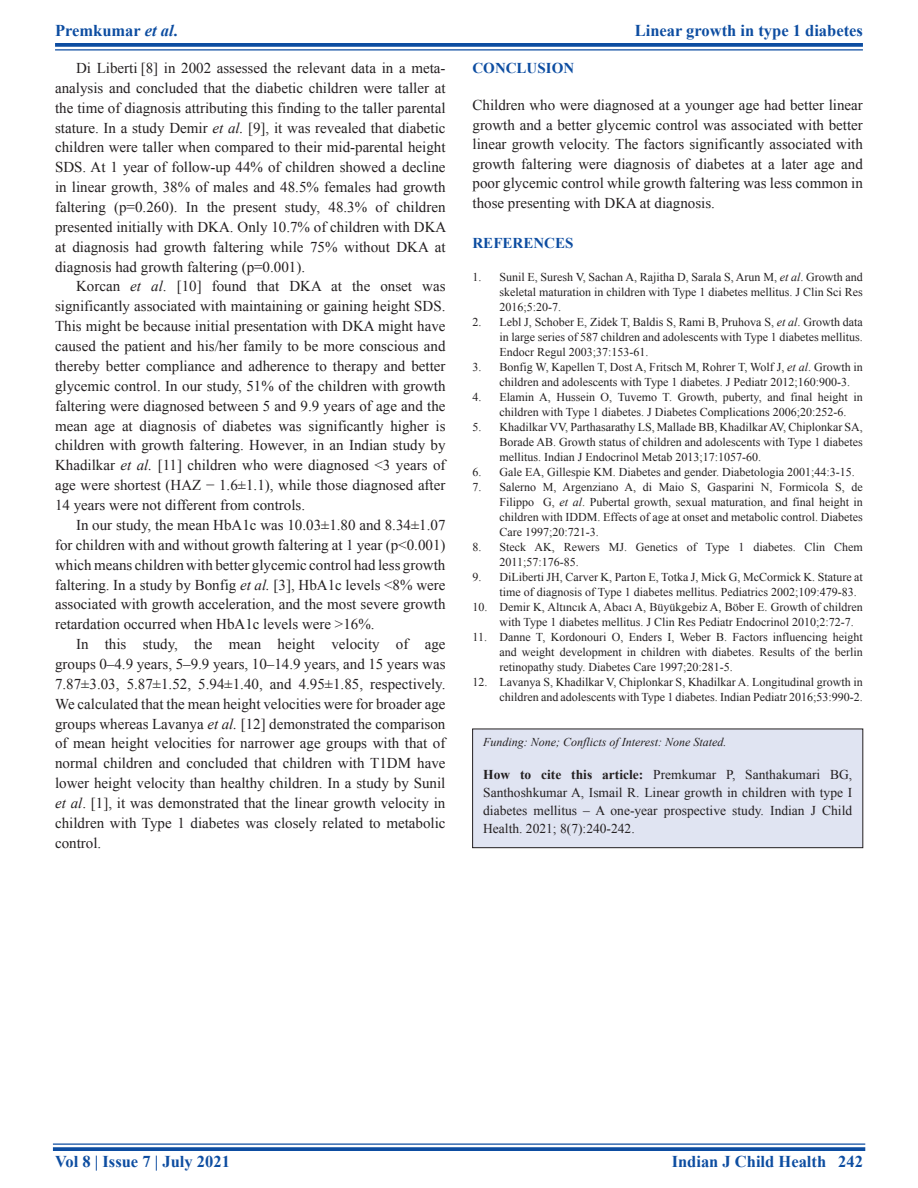
<style>
.page{position:relative;width:918px;height:1188px;background:#fff}
.page>*{position:absolute;margin:0;border:0;box-sizing:border-box;transform-origin:0 0}
.RF{font:700 16.5px "Times New Roman";color:#0d4da1}
.TX{font:15px/19.8px "Times New Roman";color:#231f20;text-align:justify}
.TXFL{font:15px/19.5px "Times New Roman";color:#231f20;text-align:justify}
.t1{font:700 15px "Times New Roman";color:#0d4da1}
.HTC{font:13.5px/18px "Times New Roman";color:#231f20;text-align:justify}
.REF{font:12px/15px "Times New Roman";color:#231f20;text-align:justify}
.SRC{font:italic 12px "Times New Roman";color:#231f20}
.s1{font-style:italic}
.s2{font-weight:700}
</style>
<div class="page">
<svg style="left:55px;top:43px;width:808px;height:4px;background:#1b57a6"></svg>
<hr style="left:55px;top:49px;width:808px;height:2px;background:#0d4da1">
<hr style="left:53px;top:1143px;width:812px;height:2px;background:#0d4da1">
<svg style="left:53px;top:1147px;width:812px;height:4px;background:#1b57a6"></svg>
<div style="left:473px;top:729px;width:390px;height:119px;background:#e0e4f2"></div>
<div style="left:473px;top:729px;width:390px;height:119px;border:1px solid #231f20"></div>
<p class="RF" style="left:55px;top:19px;width:124px">Premkumar <span class="s1">et al</span>.</p>
<p class="RF" style="left:635px;top:19px;width:230px">Linear growth in type 1 diabetes</p>
<p class="TX" style="left:55px;top:58px;width:393px;text-indent:21px">Di Liberti [8] in 2002 assessed the relevant data in a meta&shy;analysis and concluded that the diabetic children were taller at the time of diagnosis attributing this finding to the taller parental stature. In a study Demir <span class="s1">et al.</span> [9], it was revealed that diabetic children were taller when compared to their mid-parental height SDS. At 1 year of follow-up 44% of children showed a decline in linear growth, 38% of males and 48.5% females had growth faltering (p=0.260). In the present study, 48.3% of children presented initially with DKA. Only 10.7% of children with DKA at diagnosis had growth faltering while 75% without DKA at diagnosis had growth faltering (p=0.001).</p>
<p class="TX" style="left:55px;top:276px;width:392px;text-indent:21px">Korcan <span class="s1">et al</span>. [10] found that DKA at the onset was significantly associated with maintaining or gaining height SDS.<br>This might be because initial presentation with DKA might have caused the patient and his/her family to be more conscious and thereby better compliance and adherence to therapy and better glycemic control. In our study, 51% of the children with growth faltering were diagnosed between 5 and 9.9 years of age and the mean age at diagnosis of diabetes was significantly higher is children with growth faltering. However, in an Indian study by Khadilkar <span class="s1">et al.</span> [11] children who were diagnosed &lt;3 years of age were shortest (HAZ − 1.6±1.1), while those diagnosed after 14 years were not different from controls.</p>
<p class="TX" style="left:55px;top:515px;width:392px;text-indent:21px">In our study, the mean HbA1c was 10.03±1.80 and 8.34±1.07 for children with and without growth faltering at 1 year (p&lt;0.001) which means children with better glycemic control had less growth faltering. In a study by Bonfig <span class="s1">et al.</span> [3], HbA1c levels &lt;8% were associated with growth acceleration, and the most severe growth retardation occurred when HbA1c levels were &gt;16%.</p>
<p class="TX" style="left:55px;top:634px;width:392px;text-indent:21px">In this study, the mean height velocity of age groups 0–4.9 years, 5–9.9 years, 10–14.9 years, and 15 years was 7.87±3.03, 5.87±1.52, 5.94±1.40, and 4.95±1.85, respectively.<br>We calculated that the mean height velocities were for broader age groups whereas Lavanya <span class="s1">et al.</span> [12] demonstrated the comparison of mean height velocities for narrower age groups with that of normal children and concluded that children with T1DM have lower height velocity than healthy children. In a study by Sunil <span class="s1">et al</span>. [1], it was demonstrated that the linear growth velocity in children with Type 1 diabetes was closely related to metabolic control.</p>
<h1 class="t1" style="left:472px;top:57px;width:103px">CONCLUSION</h1>
<p class="TXFL" style="left:472px;top:95px;width:392px">Children who were diagnosed at a younger age had better linear growth and a better glycemic control was associated with better linear growth velocity. The factors significantly associated with growth faltering were diagnosis of diabetes at a later age and poor glycemic control while growth faltering was less common in those presenting with DKA at diagnosis.</p>
<h1 class="t1" style="left:472px;top:233px;width:102px">REFERENCES</h1>
<p class="REF" style="left:500px;top:269px;width:365px;text-indent:-27px">1. Sunil E, Suresh V, Sachan A, Rajitha D, Sarala S, Arun M, <span class="s1">et al</span>. Growth and skeletal maturation in children with Type 1 diabetes mellitus. J Clin Sci Res 2016;5:20-7.</p>
<p class="REF" style="left:500px;top:314px;width:365px;text-indent:-27px">2. Lebl J, Schober E, Zidek T, Baldis S, Rami B, Pruhova S, <span class="s1">et al</span>. Growth data in large series of 587 children and adolescents with Type 1 diabetes mellitus.<br>Endocr Regul 2003;37:153-61.</p>
<p class="REF" style="left:500px;top:359px;width:365px;text-indent:-27px">3. Bonfig W, Kapellen T, Dost A, Fritsch M, Rohrer T, Wolf J, <span class="s1">et al</span>. Growth in children and adolescents with Type 1 diabetes. J Pediatr 2012;160:900-3.</p>
<p class="REF" style="left:500px;top:389px;width:365px;text-indent:-27px">4. Elamin A, Hussein O, Tuvemo T. Growth, puberty, and final height in children with Type 1 diabetes. J Diabetes Complications 2006;20:252-6.</p>
<p class="REF" style="left:500px;top:419px;width:365px;text-indent:-27px">5. Khadilkar VV, Parthasarathy LS, Mallade BB, Khadilkar AV, Chiplonkar SA, Borade AB. Growth status of children and adolescents with Type 1 diabetes mellitus. Indian J Endocrinol Metab 2013;17:1057-60.</p>
<p class="REF" style="left:472px;top:464px;width:384px">6. Gale EA, Gillespie KM. Diabetes and gender. Diabetologia 2001;44:3-15.</p>
<p class="REF" style="left:500px;top:479px;width:365px;text-indent:-27px">7. Salerno M, Argenziano A, di Maio S, Gasparini N, Formicola S, de Filippo G, <span class="s1">et al</span>. Pubertal growth, sexual maturation, and final height in children with IDDM. Effects of age at onset and metabolic control. Diabetes Care 1997;20:721-3.</p>
<p class="REF" style="left:500px;top:539px;width:365px;text-indent:-27px">8. Steck AK, Rewers MJ. Genetics of Type 1 diabetes. Clin Chem<br>2011;57:176-85.</p>
<p class="REF" style="left:500px;top:569px;width:365px;text-indent:-27px">9. DiLiberti JH, Carver K, Parton E, Totka J, Mick G, McCormick K. Stature at time of diagnosis of Type 1 diabetes mellitus. Pediatrics 2002;109:479-83.</p>
<p class="REF" style="left:500px;top:599px;width:365px;text-indent:-27px">10. Demir K, Altıncık A, Abacı A, Büyükgebiz A, Böber E. Growth of children with Type 1 diabetes mellitus. J Clin Res Pediatr Endocrinol 2010;2:72-7.</p>
<p class="REF" style="left:500px;top:629px;width:365px;text-indent:-27px">11. Danne T, Kordonouri O, Enders I, Weber B. Factors influencing height and weight development in children with diabetes. Results of the berlin retinopathy study. Diabetes Care 1997;20:281-5.</p>
<p class="REF" style="left:472px;top:674px;width:392px;text-align:right">12. Lavanya S, Khadilkar V, Chiplonkar S, Khadilkar A. Longitudinal growth in children and adolescents with Type 1 diabetes. Indian Pediatr 2016;53:990-2.</p>
<p class="SRC" style="left:483px;top:733px;width:245px">Funding: None; Conflicts of Interest: None Stated.</p>
<p class="HTC" style="left:483px;top:765px;width:370px"><span class="s2">How to cite this article:</span> Premkumar P, Santhakumari BG, Santhoshkumar A, Ismail R. Linear growth in children with type I diabetes mellitus – A one-year prospective study. Indian J Child Health. 2021; 8(7):240-242.</p>
<p class="RF" style="left:55px;top:1150px;width:176px">Vol 8 | Issue 7 | July 2021</p>
<p class="RF" style="left:672px;top:1150px;width:193px">Indian J Child Health 242</p>
</div>
